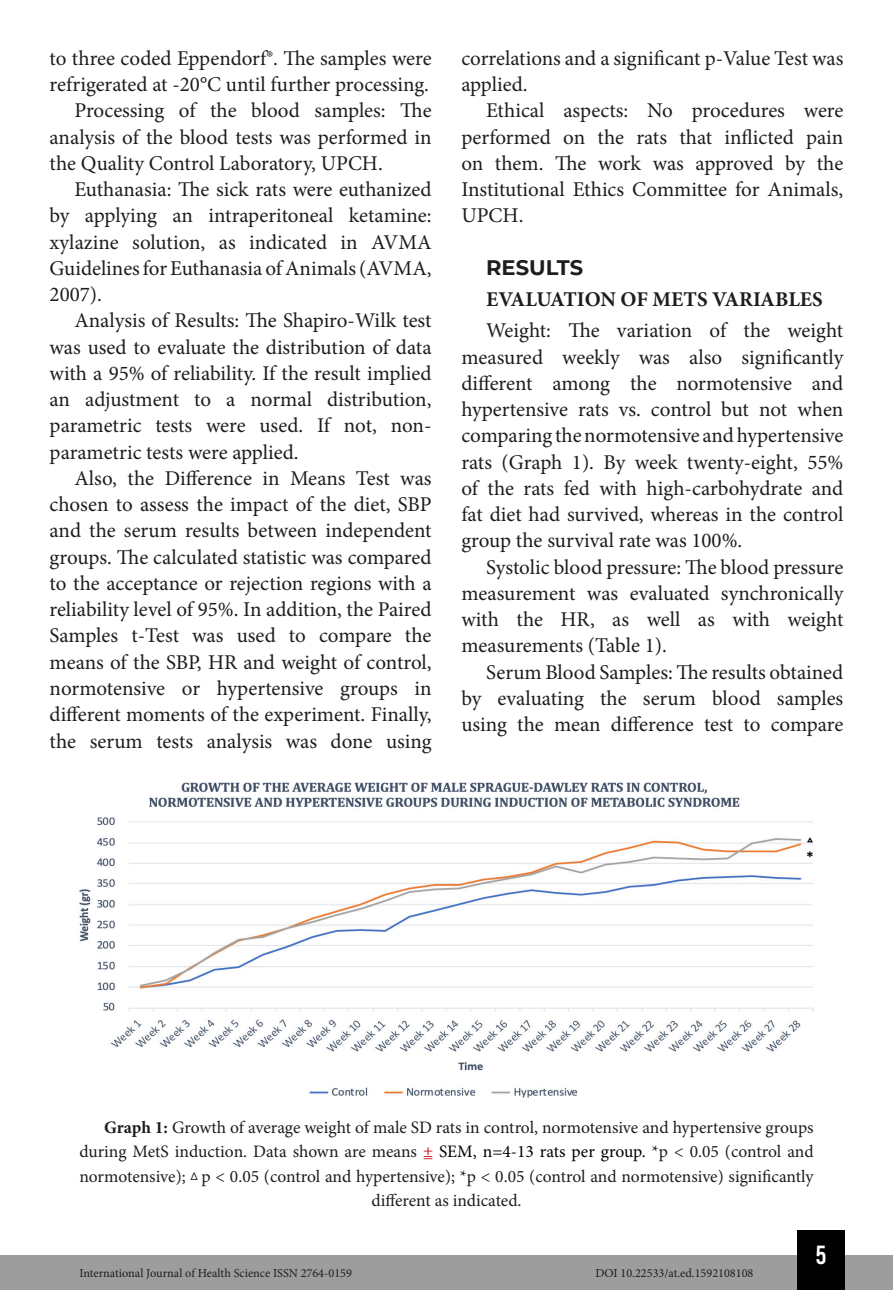
<style>
.page{position:relative;width:893px;height:1290px;background:#fff}
.page>*{position:absolute;margin:0;border:0;box-sizing:border-box;transform-origin:0 0}
.t1{font:26.25px "Bebas Kai";color:#fff}
.Texto_1{font:21px/26.2px "Minion Pro";color:#1d1d1b;text-align:justify}
.Sub_título{font:700 21px "Minion Pro";letter-spacing:-.005em;color:#1d1d1b}
.Título_1{font:700 21px "Montserrat";color:#1d1d1b}
.Info_Imagem{font:17.5px "Minion Pro";letter-spacing:-.005em;color:#1d1d1b}
.Texto_1-2{font:17.5px "Minion Pro";color:#cd171a}
.t2{font:12.25px "Minion Pro";color:#1d1d1b}
.s1{font-weight:700}
.s2{color:#cd171a}
.s3{color:#000}
.s4{font-family:"Helvetica";font-size:10.5px}
</style>
<div class="page">
<div style="left:0;top:1255px;width:893px;height:35px;background:#9d9d9d"></div>
<div style="left:797px;top:1230px;width:48px;height:60px;background:#000"></div>
<img style="left:79px;top:782px;width:735px;height:316px">
<p class="Texto_1" style="left:50px;top:45px;width:383px">to three coded Eppendorf®. The samples were refrigerated at -20°C until further processing.</p>
<p class="Texto_1" style="left:50px;top:98px;width:384px;text-indent:25px">Processing of the blood samples: The analysis of the blood tests was performed in the Quality Control Laboratory, UPCH.</p>
<p class="Texto_1" style="left:50px;top:176px;width:383px;text-indent:25px">Euthanasia: The sick rats were euthanized by applying an intraperitoneal ketamine: xylazine solution, as indicated in AVMA Guidelines for Euthanasia of Animals (AVMA, 2007).</p>
<p class="Texto_1" style="left:50px;top:308px;width:384px;text-indent:25px">Analysis of Results: The Shapiro-Wilk test was used to evaluate the distribution of data with a 95% of reliability. If the result implied an adjustment to a normal distribution, parametric tests were used. If not, non&shy;parametric tests were applied.</p>
<p class="Texto_1" style="left:50px;top:465px;width:384px;text-indent:25px">Also, the Difference in Means Test was chosen to assess the impact of the diet, SBP and the serum results between independent groups. The calculated statistic was compared to the acceptance or rejection regions with a reliability level of 95%. In addition, the Paired Samples t-Test was used to compare the means of the SBP, HR and weight of control, normotensive or hypertensive groups in different moments of the experiment. Finally, the serum tests analysis was done using</p>
<p class="Texto_1" style="left:461px;top:45px;width:383px">correlations and a significant p-Value Test was applied.</p>
<p class="Texto_1" style="left:461px;top:98px;width:383px;text-indent:25px">Ethical aspects: No procedures were performed on the rats that inflicted pain on them. The work was approved by the Institutional Ethics Committee for Animals, UPCH.</p>
<p class="Título_1" style="left:486px;top:252px;width:99px">RESULTS</p>
<p class="Sub_título" style="left:486px;top:285px;width:338px">EVALUATION OF METS VARIABLES</p>
<p class="Texto_1" style="left:461px;top:318px;width:383px;text-indent:25px">Weight: The variation of the weight measured weekly was also significantly different among the normotensive and hypertensive rats vs. control but not when comparing the normotensive and hypertensive rats (Graph 1). By week twenty-eight, 55% of the rats fed with high-carbohydrate and fat diet had survived, whereas in the control group the survival rate was 100%.</p>
<p class="Texto_1" style="left:461px;top:554px;width:384px;text-indent:25px">Systolic blood pressure: The blood pressure measurement was evaluated synchronically with the HR, as well as with weight measurements (Table 1).</p>
<p class="Texto_1" style="left:461px;top:659px;width:384px;text-indent:25px">Serum Blood Samples: The results obtained by evaluating the serum blood samples using the mean difference test to compare</p>
<p class="Info_Imagem" style="left:104px;top:1115px;width:711px"><span class="s1">Graph 1:</span> Growth of average weight of male SD rats in control, normotensive and hypertensive groups</p>
<p class="Info_Imagem" style="left:79px;top:1140px;width:736px">during MetS induction. Data shown are means <span class="s2">±</span> <span class="s3">SEM, n=4-13 rats per group.</span> *p &lt; 0.05 (control and</p>
<p class="Info_Imagem" style="left:79px;top:1164px;width:736px">normotensive); <span class="s4">Δ</span> p &lt; 0.05 (control and hypertensive); *p &lt; 0.05 (control and normotensive) significantly</p>
<p class="Info_Imagem" style="left:371px;top:1189px;width:152px">different as indicated.</p>
<p class="Texto_1-2" style="left:424px;top:1139px;width:10px">_</p>
<p class="t2" style="left:79px;top:1265px;width:274px">International Journal of Health Science ISSN 2764-0159</p>
<p class="t2" style="left:595px;top:1265px;width:160px">DOI 10.22533/at.ed.1592108108</p>
<p class="t1" style="left:816px;top:1241px;width:12px">5</p>
</div>
